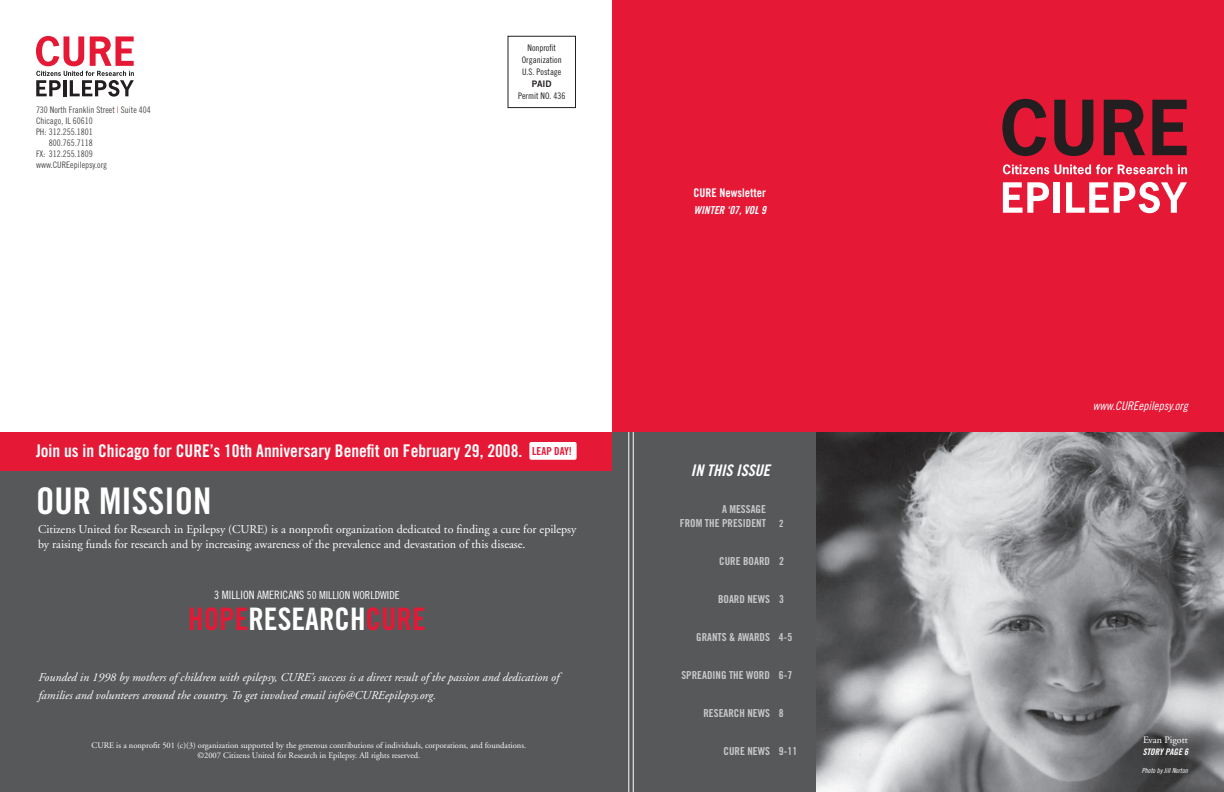
<style>
.page{position:relative;width:1224px;height:792px;background:#fff}
.page>*{position:absolute;margin:0;border:0;box-sizing:border-box;transform-origin:0 0}
.t1{font:36.7px "Trade Gothic Bold Cond Twenty";color:#fff}
.t2{font:31px "Trade Gothic Bold Cond Twenty";color:#e51836}
.t3{font:17.5px "Trade Gothic Bold Cond Twenty";color:#fff}
.t4{font:16px "Trade Gothic Bold Cond Twenty Obl";color:#fff}
.t5{font:12px/15px "Adobe Garamond";color:#fff}
.t6{font:italic 12px/18px "Adobe Garamond";color:#fff}
.t7{font:12px "Trade Gothic Cond Eighteen Obl";color:#fff}
.t8{font:12px "Trade Gothic Bold Cond Twenty";color:#fff}
.t9{font:11.5px "Trade Gothic Cond Eighteen";color:#fff}
.t10{font:11px "Trade Gothic Bold Cond Twenty";color:#c7c8ca}
.t11{font:11px "Trade Gothic Cond Eighteen";color:#fff}
.t12{font:11px "Trade Gothic Bold Cond Twenty Obl";color:#fff}
.t13{font:10px "Adobe Garamond";color:#fff}
.t14{font:9px "Trade Gothic Cond Eighteen";color:#4b4c4d}
.t15{font:9px/12px "Trade Gothic Cond Eighteen";color:#231f20;text-align:center}
.t16{font:9px "Trade Gothic Bold Cond Twenty Obl";color:#fff}
.t17{font:9px "Trade Gothic Bold Two";color:#231f20}
.t18{font:8.5px/10.2px "Adobe Garamond";color:#fff}
.t19{font:7px "Trade Gothic Cond Eighteen Obl";color:#fff}
.s1{font-family:"Trade Gothic";font-weight:300;color:#e51836}
.s2{font-size:11px;color:#e51836}
.s3{color:#fff}
.s4{font-size:10px}
</style>
<div class="page">
<div style="left:0;top:462px;width:613px;height:330px;background:#57585a"></div>
<svg style="left:36px;top:36px;width:98px;height:61px"></svg>
<div style="left:508px;top:36px;width:68px;height:72px;border:1px solid #231f20"></div>
<div style="left:612px;top:0;width:612px;height:432px;background:#e51836"></div>
<svg style="left:1002px;top:99px;width:44px;height:57px"></svg>
<svg style="left:1054px;top:100px;width:39px;height:56px"></svg>
<svg style="left:1104px;top:100px;width:41px;height:55px"></svg>
<svg style="left:1003px;top:164px;width:46px;height:10px"></svg>
<svg style="left:1055px;top:165px;width:117px;height:9px"></svg>
<svg style="left:1178px;top:165px;width:9px;height:9px"></svg>
<svg style="left:1003px;top:182px;width:46px;height:31px"></svg>
<div style="left:1054px;top:182px;width:6px;height:31px;background:#fff"></div>
<svg style="left:1066px;top:182px;width:121px;height:31px"></svg>
<svg style="left:1152px;top:100px;width:35px;height:55px"></svg>
<div style="left:612px;top:432px;width:204px;height:360px;background:#57585a"></div>
<hr style="left:629px;top:432px;width:1px;height:360px;background:#fff">
<hr style="left:633px;top:432px;width:1px;height:360px;background:#fff">
<img style="left:816px;top:432px;width:408px;height:360px">
<div style="left:0;top:432px;width:612px;height:39px;background:#e51836"></div>
<div style="left:529px;top:442px;width:48px;height:18px;background:#fff;border-radius:2px"></div>
<p class="t14" style="left:36px;top:104px;width:116px">730 North Franklin Street <span class="s1">|</span> Suite 404</p>
<p class="t14" style="left:36px;top:115px;width:58px">Chicago, IL 60610</p>
<p class="t14" style="left:36px;top:126px;width:58px">ph: 312.255.1801</p>
<p class="t14" style="left:49px;top:137px;width:45px">800.765.7118</p>
<p class="t14" style="left:36px;top:148px;width:58px">fx: 312.255.1809</p>
<p class="t14" style="left:36px;top:159px;width:73px">www.CUREepilepsy.org</p>
<p class="t15" style="left:522px;top:41px;width:41px">Nonprofit<br>Organization<br>U.S. Postage</p>
<p class="t17" style="left:532px;top:78px;width:21px">paid</p>
<p class="t15" style="left:518px;top:89px;width:49px">Permit NO. 436</p>
<h3 class="t3" style="left:36px;top:440px;width:149px">JOIN US IN CHICAGO FOR CURE</h3>
<h3 class="t3" style="left:210px;top:440px;width:364px">’S 10TH ANNIVERSARY BENEFIT ON FEBRUARY 29, 2008. <span class="s2">LEAP DAY!</span></h3>
<h1 class="t1" style="left:36px;top:479px;width:177px">OUR MISSION</h1>
<p class="t5" style="left:38px;top:522px;width:540px">Citizens United for Research in Epilepsy (CURE) is a nonprofit organization dedicated to finding a cure for epilepsy by raising funds for research and by increasing awareness of the prevalence and devastation of this disease.</p>
<p class="t9" style="left:214px;top:588px;width:20px">3 million</p>
<p class="t9" style="left:257px;top:588px;width:18px">Americans</p>
<p class="t11" style="left:307px;top:588px;width:24px">50 million</p>
<p class="t11" style="left:353px;top:588px;width:47px">worldwide</p>
<h2 class="t2" style="left:188px;top:600px;width:239px">HOPE<span class="s3">RESEARCH</span>CURE</h2>
<p class="t6" style="left:38px;top:668px;width:522px">Founded in 1998 by mothers of children with epilepsy, CURE’s success is a direct result of the passion and dedication of families and volunteers around the country. To get involved email info@CUREepilepsy.org.</p>
<p class="t18" style="left:91px;top:741px;width:7px">cure</p>
<p class="t18" style="left:197px;top:741px;width:330px;text-indent:-81px">is a nonprofit 501 (c)(3) organization supported by the generous contributions of individuals, corporations, and foundations. ©2007 Citizens United for Research in Epilepsy. All rights reserved.</p>
<p class="t8" style="left:693px;top:185px;width:74px">CURE NEWSLETTER</p>
<p class="t12" style="left:694px;top:204px;width:74px">WINTER ‘07, VOL 9</p>
<h3 class="t4" style="left:691px;top:461px;width:81px">IN THIS ISSUE</h3>
<p class="t10" style="left:722px;top:503px;width:14px">A MESSA</p>
<p class="t10" style="left:756px;top:503px;width:11px">GE</p>
<p class="t10" style="left:680px;top:517px;width:12px">FROM</p>
<p class="t10" style="left:705px;top:517px;width:23px">THE PRESI</p>
<p class="t10" style="left:746px;top:517px;width:39px">DENT <span class="s4">2</span></p>
<p class="t10" style="left:719px;top:555px;width:6px">CURE</p>
<p class="t10" style="left:743px;top:555px;width:42px">BOARD2</p>
<p class="t10" style="left:718px;top:593px;width:67px">BOARD NEWS 3</p>
<p class="t10" style="left:696px;top:631px;width:98px">GRANTS &amp; AWARDS 4-5</p>
<p class="t10" style="left:681px;top:669px;width:113px">SPREADING THE WORD 6-7</p>
<p class="t10" style="left:703px;top:707px;width:82px">RESEARCH NEWS 8</p>
<p class="t10" style="left:724px;top:745px;width:6px">CURE</p>
<p class="t10" style="left:747px;top:745px;width:51px">NEWS 9-11</p>
<p class="t7" style="left:1093px;top:398px;width:97px">www.CUREepilepsy.org</p>
<p class="t13" style="left:1143px;top:734px;width:46px">Evan Pigott</p>
<p class="t16" style="left:1143px;top:746px;width:47px">STORY PAGE 6</p>
<p class="t19" style="left:1142px;top:766px;width:48px">Photo by Jill Norton</p>
</div>
